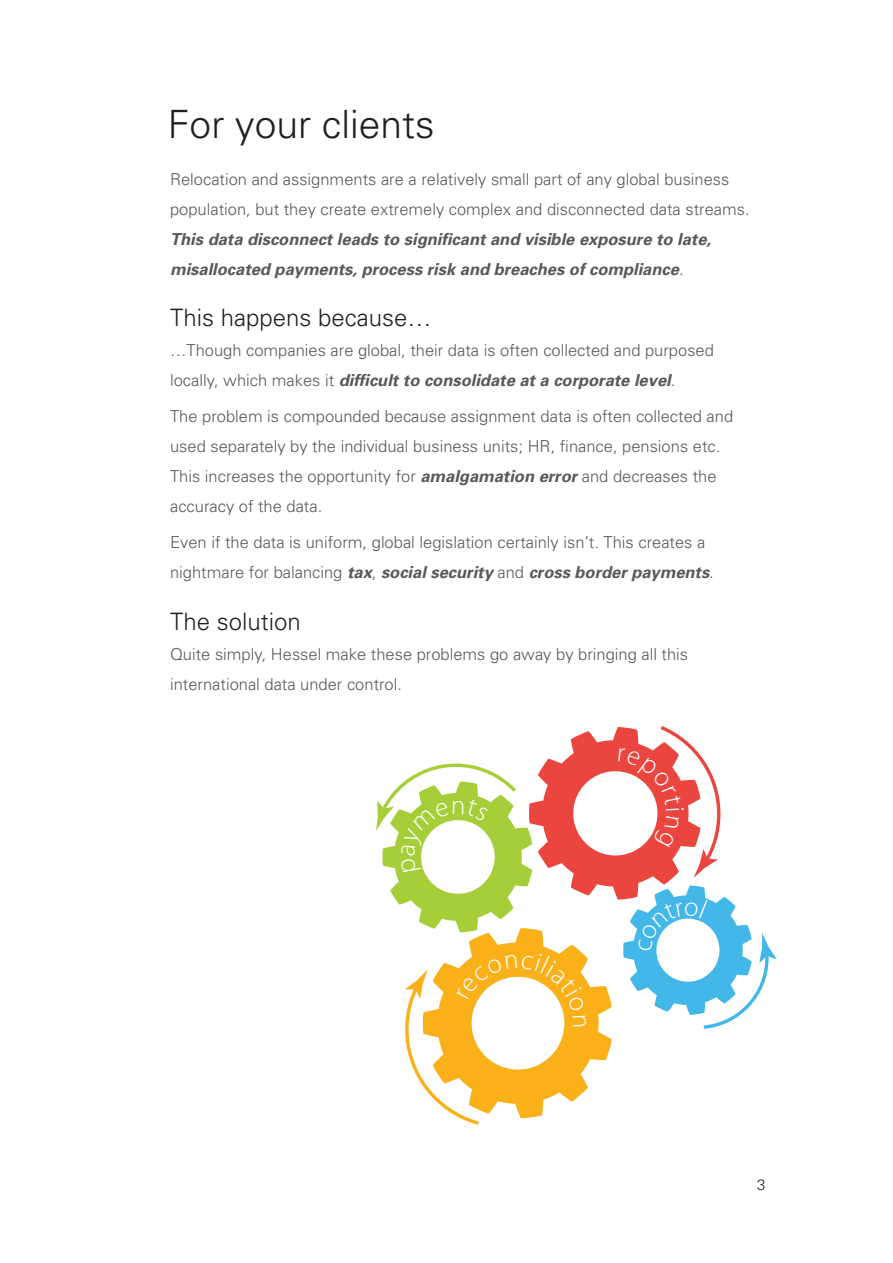
<style>
.page{position:relative;width:893px;height:1263px;background:#fff}
.page>*{position:absolute;margin:0;border:0;box-sizing:border-box;transform-origin:0 0}
.t1{font:300 39px "Univers";color:#231f20}
.t2{font:300 24px "Univers";color:#231f20}
.t3{font:300 16.5px/30px "Univers";color:#58595b}
.t4{font:italic 700 16.5px/30px "Univers";color:#58595b}
.t5{font:300 15px "Univers";color:#231f20}
.s1{font-weight:300;font-style:normal}
.s2{font-weight:700;font-style:italic}
</style>
<div class="page">
<svg style="left:376px;top:726px;width:400px;height:399px"></svg>
<h1 class="t1" style="left:168px;top:100px;width:268px">For your clients</h1>
<p class="t3" style="left:170px;top:164px;width:581px">Relocation and assignments are a relatively small part of any global business population, but they create extremely complex and disconnected data streams.</p>
<p class="t4" style="left:170px;top:224px;width:542px">This data disconnect leads to significant and visible exposure to late, misallocated payments, process risk and breaches of compliance<span class="s1">.</span></p>
<h2 class="t2" style="left:170px;top:303px;width:263px">This happens because…</h2>
<p class="t3" style="left:170px;top:335px;width:545px">…Though companies are global, their data is often collected and purposed locally, which makes it <span class="s2">difficult to consolidate at a corporate level</span>.</p>
<p class="t3" style="left:170px;top:401px;width:565px">The problem is compounded because assignment data is often collected and used separately by the individual business units; HR, finance, pensions etc.<br>This increases the opportunity for <span class="s2">amalgamation error</span> and decreases the accuracy of the data.</p>
<p class="t3" style="left:170px;top:527px;width:545px">Even if the data is uniform, global legislation certainly isn’t. This creates a nightmare for balancing <span class="s2">tax</span>, <span class="s2">social security</span> and <span class="s2">cross border payments</span>.</p>
<h2 class="t2" style="left:170px;top:607px;width:132px">The solution</h2>
<p class="t3" style="left:170px;top:638px;width:520px">Quite simply, Hessel make these problems go away by bringing all this international data under control.</p>
<p class="t5" style="left:757px;top:1176px;width:10px">3</p>
</div>
